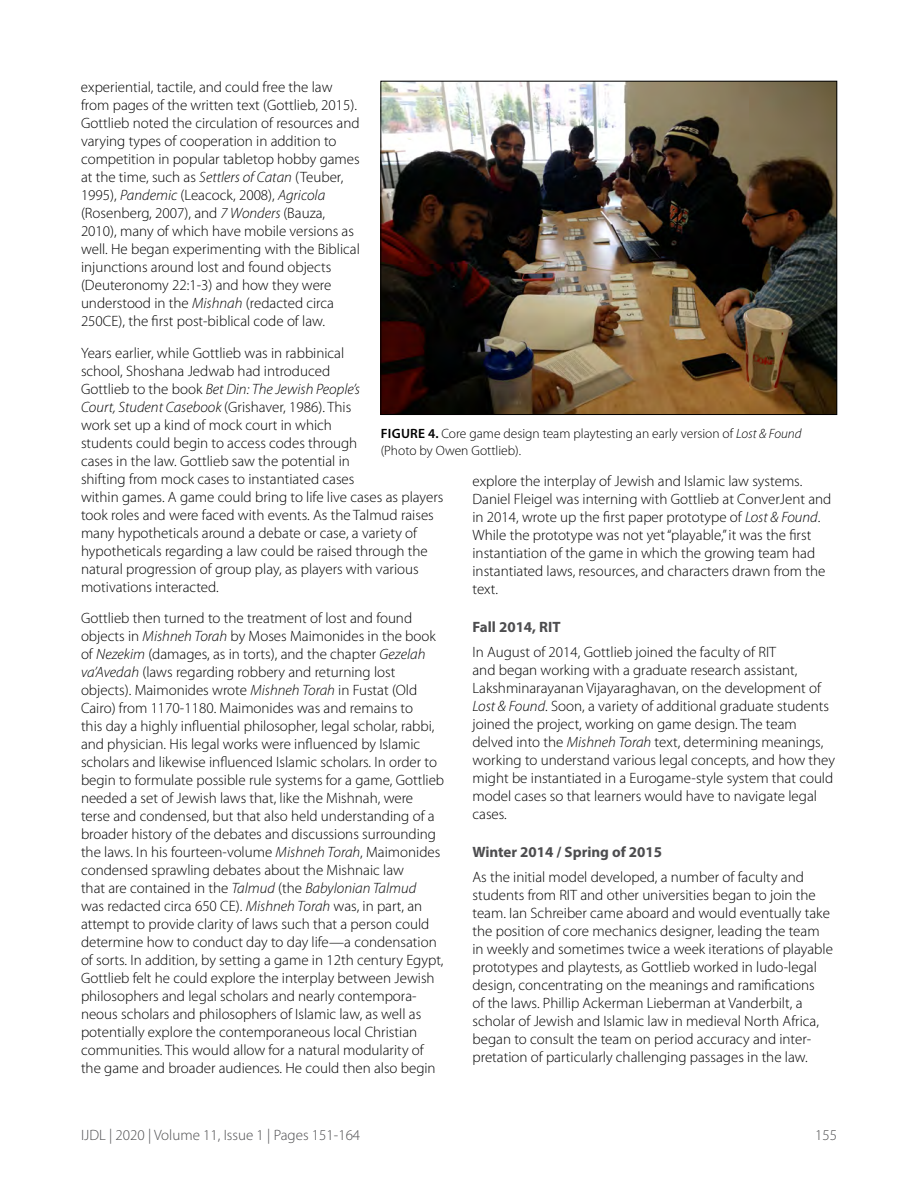
<style>
.page{position:relative;width:918px;height:1188px;background:#fff}
.page>*{position:absolute;margin:0;border:0;box-sizing:border-box;transform-origin:0 0}
.t1{font:300 15px/18px "Myriad Pro";color:#000}
.t2{font:300 15px "Myriad Pro";color:#4d4d4f}
.t3{font:700 15px "Myriad Pro";color:#4d4d4f}
.t4{font:300 13.5px/16.2px "Myriad Pro";color:#000}
.s1{font-style:italic}
.s2{font-weight:600}
</style>
<div class="page">
<img style="left:383px;top:83px;width:452px;height:330px">
<div style="left:381px;top:81px;width:456px;height:334px;border:1px solid #000"></div>
<p class="t1" style="left:81px;top:79px;width:280px">experiential, tactile, and could free the law from pages of the written text (Gottlieb, 2015).<br>Gottlieb noted the circulation of resources and varying types of cooperation in addition to competition in popular tabletop hobby games at the time, such as <span class="s1">Settlers of Catan</span> (Teuber, 1995), <span class="s1">Pandemic</span> (Leacock, 2008), <span class="s1">Agricola </span>(Rosenberg, 2007), and <span class="s1">7 Wonders</span> (Bauza, 2010), many of which have mobile versions as well. He began experimenting with the Biblical injunctions around lost and found objects (Deuteronomy 22:1-3) and how they were understood in the <span class="s1">Mishnah</span> (redacted circa 250CE), the first post-biblical code of law.</p>
<p class="t1" style="left:81px;top:344px;width:364px">Years earlier, while Gottlieb was in rabbinical<br>school, Shoshana Jedwab had introduced<br>Gottlieb to the book <span class="s1">Bet Din: The Jewish People’s<br>Court, Student Casebook</span> (Grishaver, 1986). This<br>work set up a kind of mock court in which<br>students could begin to access codes through<br>cases in the law. Gottlieb saw the potential in<br>shifting from mock cases to instantiated cases<br>within games. A game could bring to life live cases as players took roles and were faced with events. As the Talmud raises many hypotheticals around a debate or case, a variety of hypotheticals regarding a law could be raised through the natural progression of group play, as players with various motivations interacted.</p>
<p class="t1" style="left:81px;top:610px;width:365px">Gottlieb then turned to the treatment of lost and found objects in <span class="s1">Mishneh Torah</span> by Moses Maimonides in the book of <span class="s1">Nezekim</span> (damages, as in torts), and the chapter <span class="s1">Gezelah va’Avedah</span> (laws regarding robbery and returning lost objects). Maimonides wrote <span class="s1">Mishneh Torah</span> in Fustat (Old Cairo) from 1170-1180. Maimonides was and remains to<br>this day a highly influential philosopher, legal scholar, rabbi, and physician. His legal works were influenced by Islamic scholars and likewise influenced Islamic scholars. In order to begin to formulate possible rule systems for a game, Gottlieb needed a set of Jewish laws that, like the Mishnah, were terse and condensed, but that also held understanding of a broader history of the debates and discussions surrounding the laws. In his fourteen-volume <span class="s1">Mishneh Torah</span>, Maimonides condensed sprawling debates about the Mishnaic law<br>that are contained in the <span class="s1">Talmud</span> (the <span class="s1">Babylonian Talmud<br></span>was redacted circa 650 CE). <span class="s1">Mishneh Torah</span> was, in part, an attempt to provide clarity of laws such that a person could determine how to conduct day to day life—a condensation of sorts. In addition, by setting a game in 12th century Egypt, Gottlieb felt he could explore the interplay between Jewish philosophers and legal scholars and nearly contempora&shy;neous scholars and philosophers of Islamic law, as well as potentially explore the contemporaneous local Christian communities. This would allow for a natural modularity of the game and broader audiences. He could then also begin</p>
<p class="t4" style="left:381px;top:426px;width:423px"><span class="s2">FIGURE 4.</span> Core game design team playtesting an early version of <span class="s1">Lost &amp; Found </span>(Photo by Owen Gottlieb).</p>
<p class="t1" style="left:472px;top:472px;width:360px">explore the interplay of Jewish and Islamic law systems.<br>Daniel Fleigel was interning with Gottlieb at ConverJent and in 2014, wrote up the first paper prototype of <span class="s1">Lost &amp; Found</span>.<br>While the prototype was not yet “playable,” it was the first instantiation of the game in which the growing team had instantiated laws, resources, and characters drawn from the text.</p>
<p class="t3" style="left:472px;top:618px;width:90px">Fall 2014, RIT</p>
<p class="t1" style="left:472px;top:643px;width:364px">In August of 2014, Gottlieb joined the faculty of RIT<br>and began working with a graduate research assistant, Lakshminarayanan Vijayaraghavan, on the development of <span class="s1">Lost &amp; Found</span>. Soon, a variety of additional graduate students joined the project, working on game design. The team delved into the <span class="s1">Mishneh Torah</span> text, determining meanings, working to understand various legal concepts, and how they might be instantiated in a Eurogame-style system that could model cases so that learners would have to navigate legal cases.</p>
<p class="t3" style="left:472px;top:843px;width:191px">Winter 2014 / Spring of 2015</p>
<p class="t1" style="left:472px;top:868px;width:362px">As the initial model developed, a number of faculty and students from RIT and other universities began to join the team. Ian Schreiber came aboard and would eventually take the position of core mechanics designer, leading the team in weekly and sometimes twice a week iterations of playable prototypes and playtests, as Gottlieb worked in ludo-legal design, concentrating on the meanings and ramifications<br>of the laws. Phillip Ackerman Lieberman at Vanderbilt, a scholar of Jewish and Islamic law in medieval North Africa, began to consult the team on period accuracy and inter&shy;pretation of particularly challenging passages in the law.</p>
<p class="t2" style="left:81px;top:1126px;width:281px">IJDL | 2020 | Volume 11, Issue 1 | Pages 151-164</p>
<p class="t2" style="left:815px;top:1126px;width:23px">155</p>
</div>
